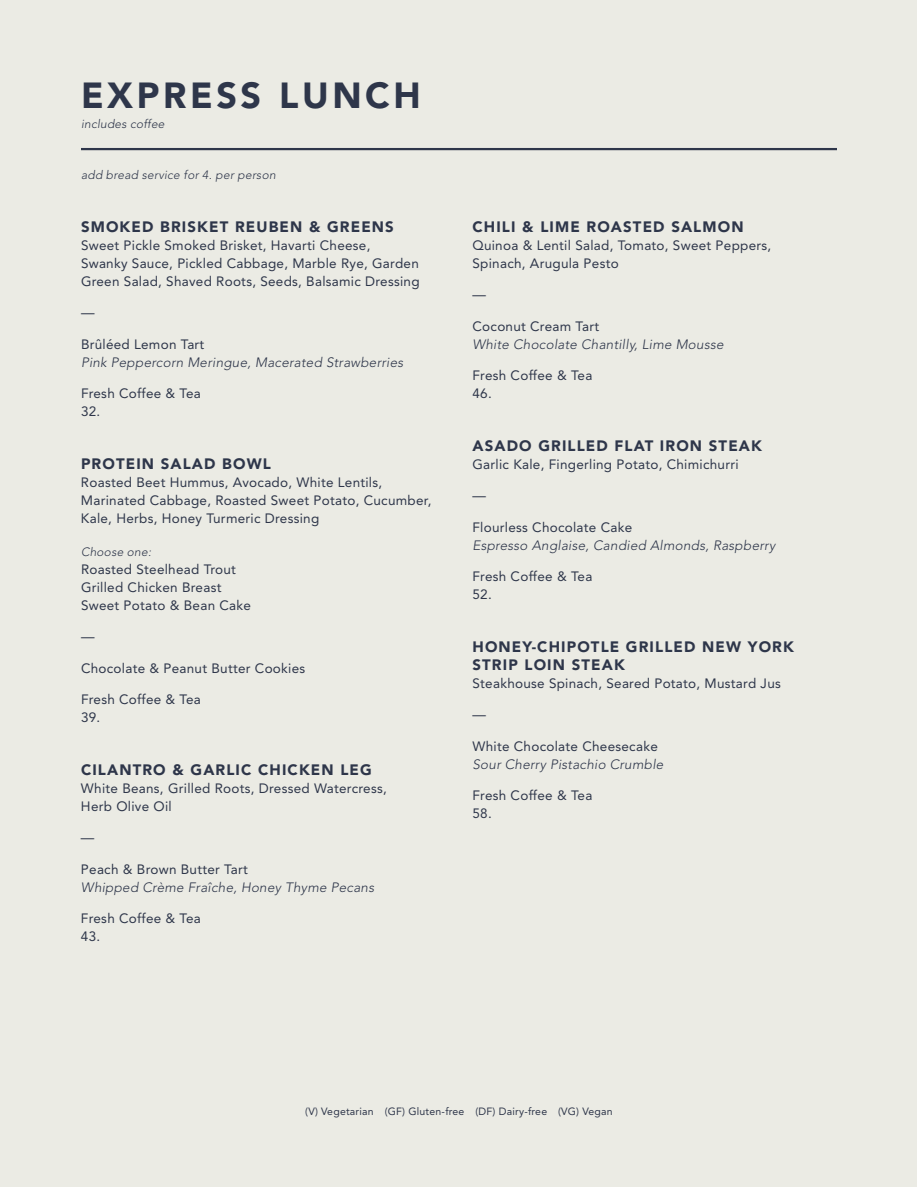
<style>
.page{position:relative;width:918px;height:1188px;background:#fff}
.page>*{position:absolute;margin:0;border:0;box-sizing:border-box;transform-origin:0 0}
.t1{font:900 36px "Avenir LT Std";letter-spacing:.1em;color:#2e364a}
.t2{font:900 15px/18px "Avenir LT Std";letter-spacing:.075em;color:#2e364a}
.t3{font:13.5px/18px "Avenir LT Std";letter-spacing:.02em;color:#2e364a}
.t4{font:italic 300 13.5px "Avenir LT Std";letter-spacing:.02em;color:#2e364a}
.t5{font:italic 300 12px "Avenir LT Std";letter-spacing:.02em;color:#2e364a}
.t6{font:10.5px "Avenir LT Std";letter-spacing:.02em;color:#2e364a}
</style>
<div class="page">
<div style="left:1px;top:1px;width:916px;height:1186px;background:#ebebe4"></div>
<hr style="left:81px;top:148px;width:756px;height:2px;background:#2e364a">
<h1 class="t1" style="left:81px;top:74px;width:341px">EXPRESS LUNCH</h1>
<p class="t5" style="left:81px;top:117px;width:85px">includes coffee</p>
<p class="t5" style="left:81px;top:168px;width:196px">add bread service for 4. per person</p>
<p class="t2" style="left:81px;top:218px;width:314px">SMOKED BRISKET REUBEN &amp; GREENS</p>
<p class="t3" style="left:81px;top:236px;width:340px">Sweet Pickle Smoked Brisket, Havarti Cheese,<br>Swanky Sauce, Pickled Cabbage, Marble Rye, Garden<br>Green Salad, Shaved Roots, Seeds, Balsamic Dressing</p>
<p class="t3" style="left:81px;top:304px;width:15px">—</p>
<p class="t3" style="left:81px;top:335px;width:125px">Brûléed Lemon Tart</p>
<p class="t4" style="left:81px;top:354px;width:324px">Pink Peppercorn Meringue, Macerated Strawberries</p>
<p class="t3" style="left:81px;top:385px;width:121px">Fresh Coffee &amp; Tea<br>32.</p>
<p class="t2" style="left:81px;top:455px;width:191px">PROTEIN SALAD BOWL</p>
<p class="t3" style="left:81px;top:473px;width:352px">Roasted Beet Hummus, Avocado, White Lentils,<br>Marinated Cabbage, Roasted Sweet Potato, Cucumber,<br>Kale, Herbs, Honey Turmeric Dressing</p>
<p class="t5" style="left:81px;top:545px;width:72px">Choose one:</p>
<p class="t3" style="left:81px;top:560px;width:172px">Roasted Steelhead Trout<br>Grilled Chicken Breast<br>Sweet Potato &amp; Bean Cake</p>
<p class="t3" style="left:81px;top:628px;width:15px">—</p>
<p class="t3" style="left:81px;top:659px;width:226px">Chocolate &amp; Peanut Butter Cookies</p>
<p class="t3" style="left:81px;top:691px;width:121px">Fresh Coffee &amp; Tea<br>39.</p>
<p class="t2" style="left:81px;top:761px;width:292px">CILANTRO &amp; GARLIC CHICKEN LEG</p>
<p class="t3" style="left:81px;top:779px;width:307px">White Beans, Grilled Roots, Dressed Watercress,<br>Herb Olive Oil</p>
<p class="t3" style="left:81px;top:829px;width:15px">—</p>
<p class="t3" style="left:81px;top:860px;width:168px">Peach &amp; Brown Butter Tart</p>
<p class="t4" style="left:81px;top:879px;width:295px">Whipped Crème Fraîche, Honey Thyme Pecans</p>
<p class="t3" style="left:81px;top:910px;width:121px">Fresh Coffee &amp; Tea<br>43.</p>
<p class="t2" style="left:472px;top:218px;width:273px">CHILI &amp; LIME ROASTED SALMON</p>
<p class="t3" style="left:472px;top:236px;width:300px">Quinoa &amp; Lentil Salad, Tomato, Sweet Peppers,<br>Spinach, Arugula Pesto</p>
<p class="t3" style="left:472px;top:286px;width:15px">—</p>
<p class="t3" style="left:472px;top:317px;width:128px">Coconut Cream Tart</p>
<p class="t4" style="left:472px;top:336px;width:253px">White Chocolate Chantilly, Lime Mousse</p>
<p class="t3" style="left:472px;top:367px;width:121px">Fresh Coffee &amp; Tea<br>46.</p>
<p class="t2" style="left:472px;top:437px;width:291px">ASADO GRILLED FLAT IRON STEAK</p>
<p class="t3" style="left:473px;top:455px;width:268px">Garlic Kale, Fingerling Potato, Chimichurri</p>
<p class="t3" style="left:473px;top:487px;width:15px">—</p>
<p class="t3" style="left:473px;top:518px;width:161px">Flourless Chocolate Cake</p>
<p class="t4" style="left:473px;top:537px;width:304px">Espresso Anglaise, Candied Almonds, Raspberry</p>
<p class="t3" style="left:473px;top:568px;width:121px">Fresh Coffee &amp; Tea<br>52.</p>
<p class="t2" style="left:472px;top:638px;width:323px">HONEY-CHIPOTLE GRILLED NEW YORK<br>STRIP LOIN STEAK</p>
<p class="t3" style="left:472px;top:674px;width:310px">Steakhouse Spinach, Seared Potato, Mustard Jus</p>
<p class="t3" style="left:472px;top:706px;width:15px">—</p>
<p class="t3" style="left:472px;top:737px;width:187px">White Chocolate Cheesecake</p>
<p class="t4" style="left:472px;top:756px;width:192px">Sour Cherry Pistachio Crumble</p>
<p class="t3" style="left:472px;top:787px;width:121px">Fresh Coffee &amp; Tea<br>58.</p>
<p class="t6" style="left:305px;top:1105px;width:309px">(V) Vegetarian (GF) Gluten-free (DF) Dairy-free (VG) Vegan</p>
</div>
